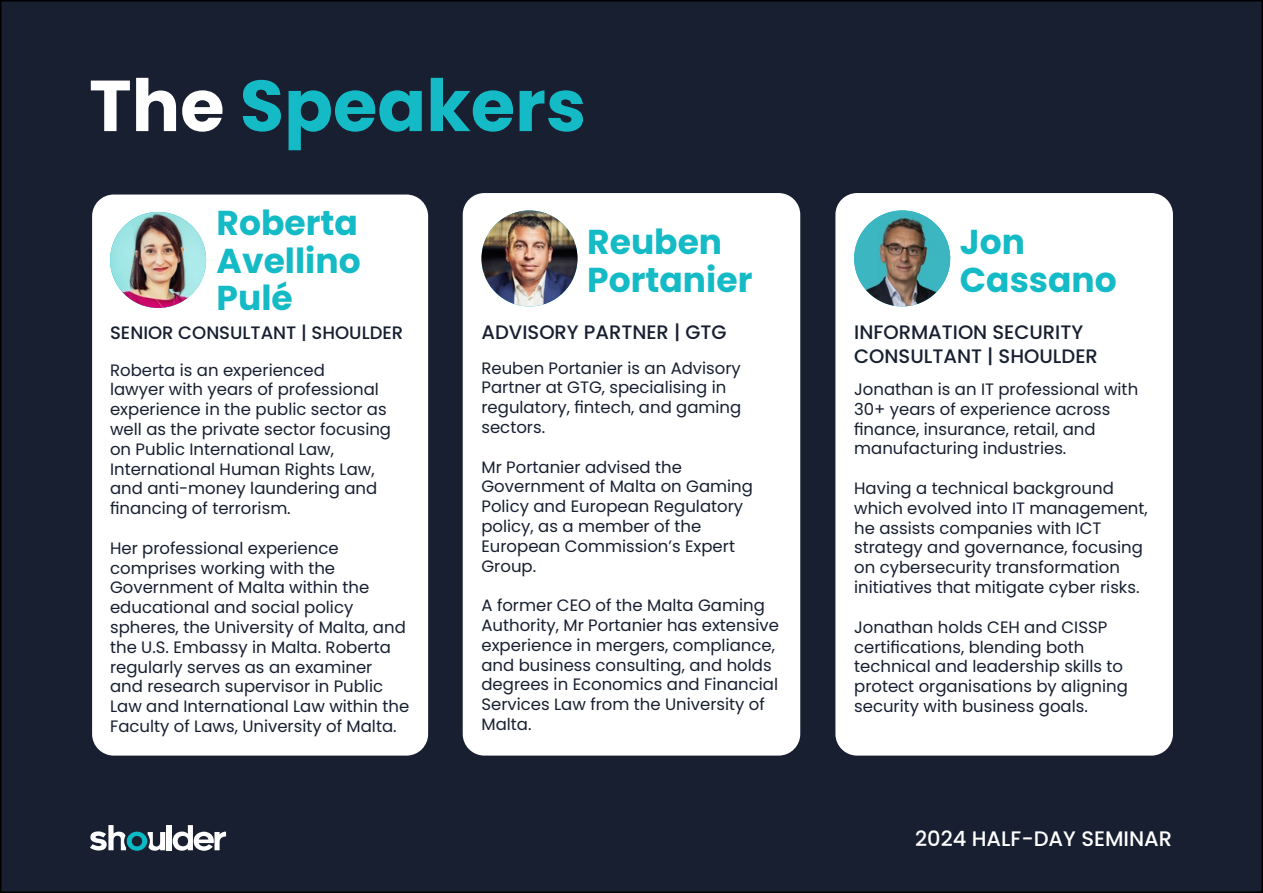
<style>
.page{position:relative;width:1263px;height:893px;background:#fff}
.page>*{position:absolute;margin:0;border:0;box-sizing:border-box;transform-origin:0 0}
.t1{font:700 72px "Poppins";color:#14bac5}
.t2{font:700 34.5px/37.5px "Poppins";color:#14bac5}
.t3{font:500 21px "Poppins";color:#fff}
.t4{font:500 19.5px/23.4px "Poppins";color:#181f31}
.t5{font:500 18px "Poppins";color:#181f31}
.t6{font:16.5px/19.8px "Poppins";color:#181f31}
.s1{color:#fff}
</style>
<div class="page">
<div style="left:1px;top:1px;width:1261px;height:891px;background:#181f31"></div>
<div style="left:167px;top:825px;width:5px;height:25px;background:#fff"></div>
<svg style="left:173px;top:825px;width:53px;height:26px"></svg>
<svg style="left:90px;top:825px;width:75px;height:26px"></svg>
<div style="left:92px;top:195px;width:336px;height:561px;background:#fff;border-radius:22px"></div>
<img style="left:110px;top:212px;width:96px;height:96px;border-radius:48px">
<div style="left:463px;top:193px;width:337px;height:563px;background:#fff;border-radius:22px"></div>
<img style="left:481px;top:210px;width:96px;height:96px;border-radius:48px">
<div style="left:835px;top:193px;width:338px;height:563px;background:#fff;border-radius:22px"></div>
<img style="left:854px;top:210px;width:96px;height:96px;border-radius:48px">
<h1 class="t1" style="left:89px;top:64px;width:498px"><span class="s1">The</span> Speakers</h1>
<h2 class="t2" style="left:217px;top:205px;width:146px;text-align:justify">Roberta Avellino Pulé</h2>
<p class="t5" style="left:110px;top:323px;width:295px">SENIOR CONSULTANT | SHOULDER</p>
<p class="t6" style="left:110px;top:360px;width:283px">Roberta is an experienced<br>lawyer with years of professional experience in the public sector as well as the private sector focusing on Public International Law,<br>International Human Rights Law, and anti-money laundering and financing of terrorism.</p>
<p class="t6" style="left:110px;top:538px;width:301px">Her professional experience comprises working with the Government of Malta within the educational and social policy spheres, the University of Malta, and the U.S. Embassy in Malta. Roberta regularly serves as an examiner and research supervisor in Public Law and International Law within the Faculty of Laws, University of Malta.</p>
<h2 class="t2" style="left:587px;top:224px;width:167px">Reuben<br>Portanier</h2>
<p class="t4" style="left:481px;top:321px;width:247px">ADVISORY PARTNER | GTG</p>
<p class="t6" style="left:481px;top:358px;width:261px">Reuben Portanier is an Advisory<br>Partner at GTG, specialising in regulatory, fintech, and gaming sectors.</p>
<p class="t6" style="left:481px;top:457px;width:273px">Mr Portanier advised the<br>Government of Malta on Gaming<br>Policy and European Regulatory policy, as a member of the<br>European Commission’s Expert<br>Group.</p>
<p class="t6" style="left:481px;top:596px;width:299px">A former CEO of the Malta Gaming<br>Authority, Mr Portanier has extensive experience in mergers, compliance, and business consulting, and holds degrees in Economics and Financial<br>Services Law from the University of<br>Malta.</p>
<h2 class="t2" style="left:960px;top:224px;width:158px">Jon<br>Cassano</h2>
<p class="t4" style="left:854px;top:321px;width:245px">INFORMATION SECURITY<br>CONSULTANT | SHOULDER</p>
<p class="t6" style="left:854px;top:379px;width:285px">Jonathan is an IT professional with<br>30+ years of experience across finance, insurance, retail, and manufacturing industries.</p>
<p class="t6" style="left:854px;top:478px;width:295px">Having a technical background which evolved into IT management, he assists companies with ICT strategy and governance, focusing on cybersecurity transformation initiatives that mitigate cyber risks.</p>
<p class="t6" style="left:854px;top:617px;width:275px">Jonathan holds CEH and CISSP certifications, blending both technical and leadership skills to protect organisations by aligning security with business goals.</p>
<p class="t3" style="left:915px;top:826px;width:259px">2024 HALF-DAY SEMINAR</p>
</div>
